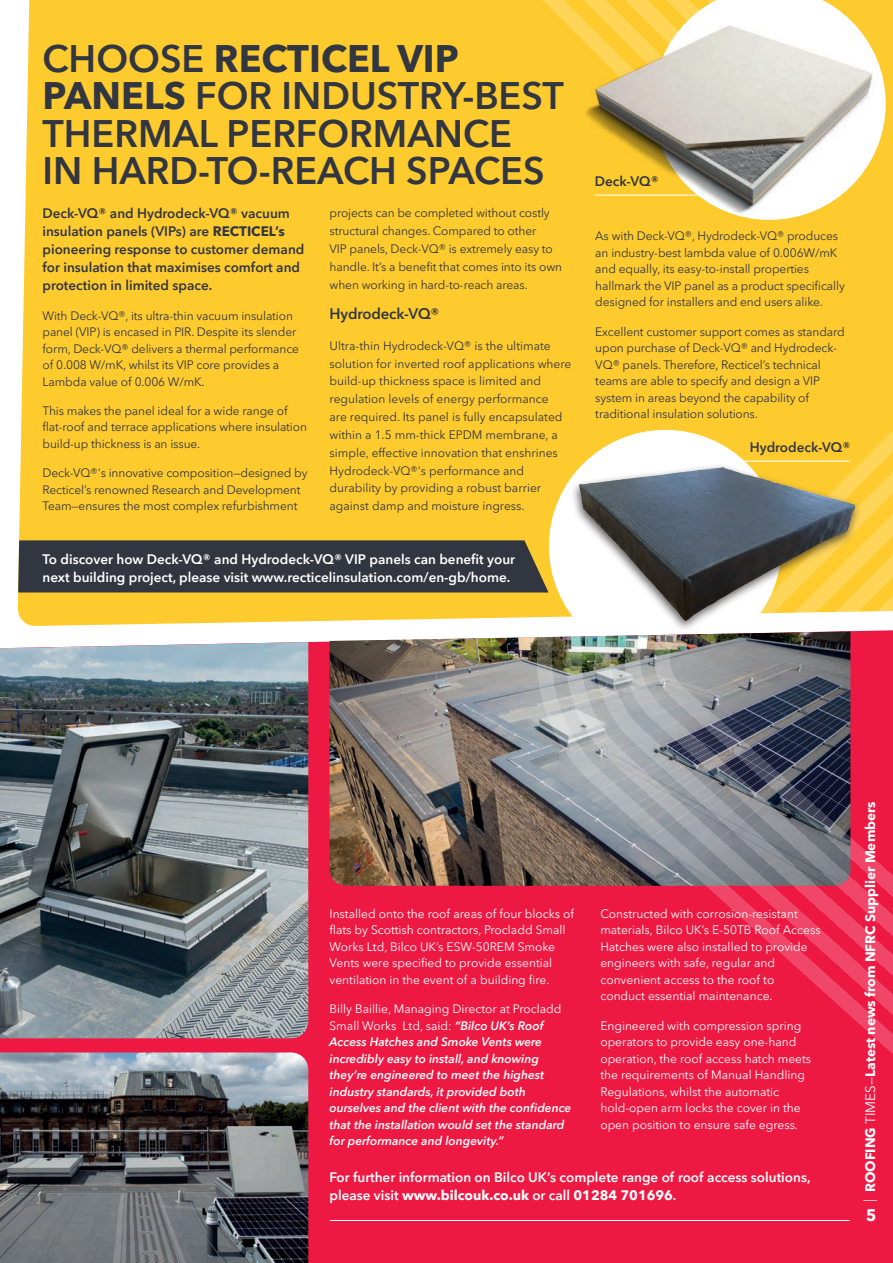
<style>
.page{position:relative;width:893px;height:1263px;background:#fff}
.page>*{position:absolute;margin:0;border:0;box-sizing:border-box;transform-origin:0 0}
.t1{font:600 37.5px/37.5px "Avenir Next W1 G";color:#323640}
.t2{font:700 16.5px "Avenir Next W1 G";color:#fff}
.t3{font:600 15px "Avenir Next W1 G";letter-spacing:-.01em;color:#323640}
.t4{font:600 13.5px/18px "Avenir Next W1 G";color:#fff}
.t5{font:600 13.5px/18px "Avenir Next W1 G";color:#323640}
.t6{font:700 13.5px "Avenir Next W1 G";color:#fff}
.t7{font:12px/16.5px "Avenir Next W1 G";letter-spacing:-.01em;color:#323640}
.t8{font:12px/16.5px "Avenir Next W1 G";color:#fff}
.t9{font:italic 600 12px/16.5px "Avenir Next W1 G";color:#fff}
.s1{font-weight:700}
.s2{font-weight:400;font-style:normal}
.s3{font-weight:300}
.s4{font-weight:400}
</style>
<div class="page">
<div style="left:18px;top:0;width:875px;height:626px;background:#fecb2f"></div>
<div style="left:18px;top:540px;width:531px;height:52px;background:#323640"></div>
<div style="left:549px;top:430px;width:232px;height:232px;background:#fff;border-radius:50%"></div>
<div style="left:0;top:641px;width:893px;height:622px;background:#ed1943"></div>
<img style="left:0;top:642px;width:308px;height:396px">
<hr style="left:330px;top:1220px;width:520px;height:1px;background:#fff">
<img style="left:330px;top:637px;width:192px;height:249px">
<svg style="left:528px;top:0;width:125px;height:153px;background:#fecc35"></svg>
<div style="left:608px;top:385px;width:285px;height:17px;background:#fecb2f"></div>
<div style="left:608px;top:402px;width:285px;height:32px;background:#fecb2f"></div>
<svg style="left:608px;top:434px;width:285px;height:32px;fill:#fecb2f"></svg>
<svg style="left:862px;top:466px;width:31px;height:32px"></svg>
<svg style="left:862px;top:498px;width:31px;height:128px;background:#fed559"></svg>
<svg style="left:522px;top:636px;width:32px;height:559px;background:#c14a60"></svg>
<svg style="left:554px;top:636px;width:339px;height:559px;background:#d03e5a"></svg>
<svg style="left:586px;top:635px;width:307px;height:534px;background:#d43d5b"></svg>
<svg style="left:618px;top:635px;width:275px;height:492px;background:#d34361"></svg>
<svg style="left:650px;top:630px;width:243px;height:456px;background:#b74560"></svg>
<img style="left:0;top:1052px;width:308px;height:211px">
<svg style="left:653px;top:0;width:233px;height:220px"></svg>
<img style="left:580px;top:26px;width:302px;height:192px">
<img style="left:596px;top:26px;width:276px;height:178px">
<hr style="left:688px;top:461px;width:162px;height:1px;background:#fff">
<div style="left:569px;top:463px;width:293px;height:170px;background:#231f20;opacity:.75"></div>
<img style="left:580px;top:468px;width:275px;height:152px">
<h1 class="t1" style="left:43px;top:37px;width:523px">CHOOSE <span class="s1">RECTICEL VIP<br>PANELS</span> FOR INDUSTRY-BEST<br>THERMAL PERFORMANCE<br>IN HARD-TO-REACH SPACES</h1>
<p class="t5" style="left:43px;top:204px;width:263px">Deck-VQ® and Hydrodeck-VQ® vacuum insulation panels (VIPs) are <span class="s1">RECTICEL’s </span>pioneering response to customer demand for insulation that maximises comfort and protection in limited space.</p>
<p class="t7" style="left:43px;top:306px;width:258px">With Deck-VQ®, its ultra-thin vacuum insulation panel (VIP) is encased in PIR. Despite its slender form, Deck-VQ® delivers a thermal performance of 0.008 W/mK, whilst its VIP core provides a Lambda value of 0.006 W/mK.</p>
<p class="t7" style="left:43px;top:401px;width:266px">This makes the panel ideal for a wide range of flat-roof and terrace applications where insulation build-up thickness is an issue.</p>
<p class="t7" style="left:43px;top:464px;width:267px">Deck-VQ®'s innovative composition—designed by<br>Recticel’s renowned Research and Development<br>Team—ensures the most complex refurbishment</p>
<p class="t7" style="left:330px;top:203px;width:234px;line-height:17.9px">projects can be completed without costly structural changes. Compared to other<br>VIP panels, Deck-VQ® is extremely easy to handle. It’s a benefit that comes into its own when working in hard-to-reach areas.</p>
<p class="t3" style="left:330px;top:302px;width:112px">Hydrodeck-VQ®</p>
<p class="t7" style="left:330px;top:335px;width:243px;line-height:17.9px">Ultra-thin Hydrodeck-VQ® is the ultimate solution for inverted roof applications where build-up thickness space is limited and regulation levels of energy performance<br>are required. Its panel is fully encapsulated within a 1.5 mm-thick EPDM membrane, a simple, effective innovation that enshrines Hydrodeck-VQ®'s performance and durability by providing a robust barrier against damp and moisture ingress.</p>
<p class="t4" style="left:43px;top:549px;width:474px">To discover how Deck-VQ® and Hydrodeck-VQ® VIP panels can benefit your next building project, please visit www.recticelinsulation.com/en-gb/home.</p>
<p class="t5" style="left:595px;top:171px;width:66px">Deck-VQ®</p>
<p class="t7" style="left:595px;top:227px;width:251px">As with Deck-VQ®, Hydrodeck-VQ® produces an industry-best lambda value of 0.006W/mK and equally, its easy-to-install properties hallmark the VIP panel as a product specifically designed for installers and end users alike.</p>
<p class="t7" style="left:595px;top:322px;width:251px">Excellent customer support comes as standard upon purchase of Deck-VQ® and Hydrodeck-VQ® panels. Therefore, Recticel’s technical teams are able to specify and design a VIP system in areas beyond the capability of traditional insulation solutions.</p>
<p class="t5" style="left:750px;top:437px;width:102px">Hydrodeck-VQ®</p>
<p class="t8" style="left:330px;top:904px;width:246px">Installed onto the roof areas of four blocks of flats by Scottish contractors, Procladd Small Works Ltd, Bilco UK’s ESW-50REM Smoke Vents were specified to provide essential ventilation in the event of a building fire.</p>
<p class="t9" style="left:330px;top:999px;width:243px"><span class="s2">Billy Baillie, Managing Director at Procladd Small Works Ltd, said:</span> “Bilco UK’s Roof Access Hatches and Smoke Vents were incredibly easy to install, and knowing they’re engineered to meet the highest industry standards, it provided both ourselves and the client with the confidence that the installation would set the standard for performance and longevity.”</p>
<p class="t8" style="left:600px;top:904px;width:222px">Constructed with corrosion-resistant materials, Bilco UK’s E-50TB Roof Access Hatches were also installed to provide engineers with safe, regular and convenient access to the roof to conduct essential maintenance.</p>
<p class="t8" style="left:600px;top:1016px;width:212px">Engineered with compression spring operators to provide easy one-hand operation, the roof access hatch meets the requirements of Manual Handling Regulations, whilst the automatic hold-open arm locks the cover in the open position to ensure safe egress.</p>
<p class="t4" style="left:330px;top:1167px;width:482px">For further information on Bilco UK’s complete range of roof access solutions, please visit <span class="s1">www.bilcouk.co.uk</span> or call <span class="s1">01284 701696</span>.</p>
<p class="t6" style="left:860px;top:1202px;width:402px;rotate:-90deg"><span class="s3">|</span> ROOFING <span class="s4">TIMES—</span>Latest news from NFRC Supplier Members</p>
<h2 class="t2" style="left:866px;top:1201px;width:12px">5</h2>
</div>
